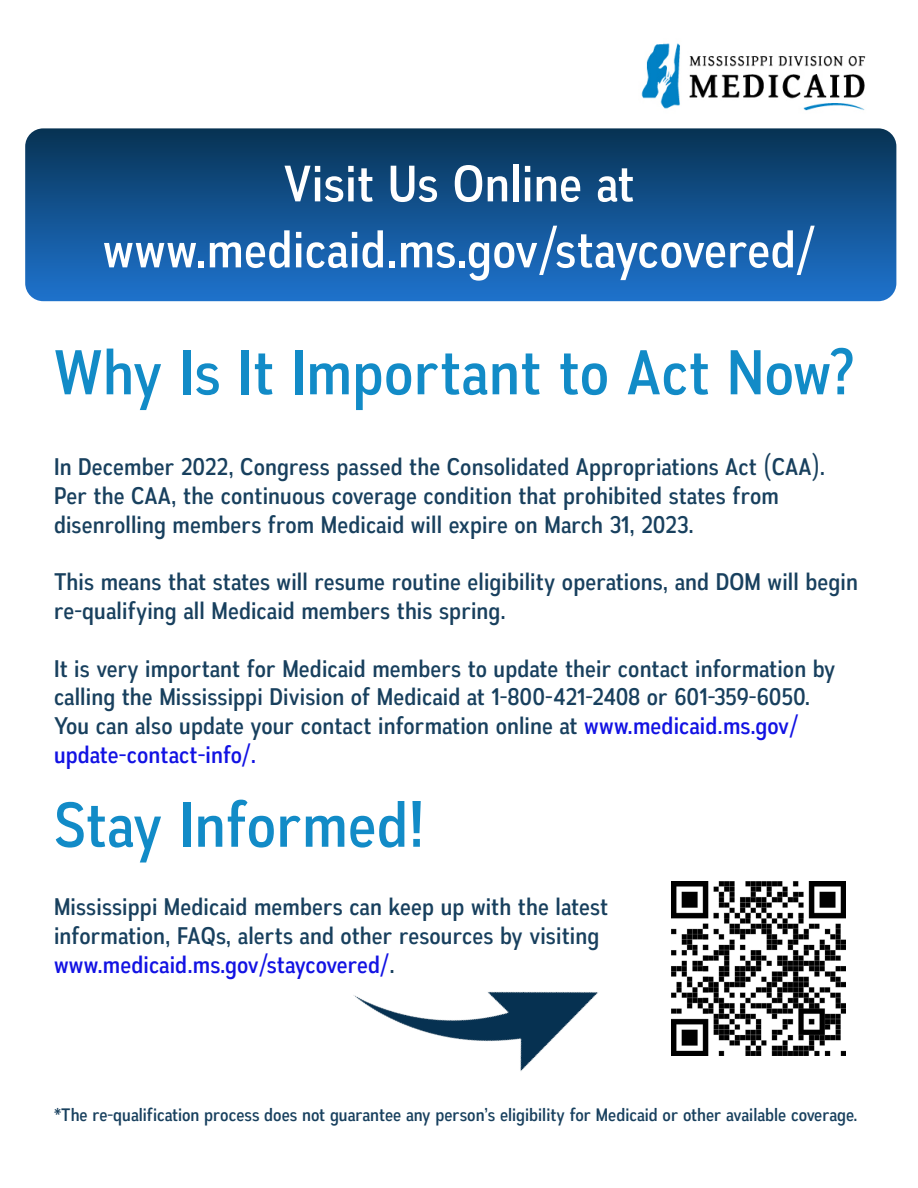
<style>
.page{position:relative;width:918px;height:1188px;background:#fff}
.page>*{position:absolute;margin:0;border:0;box-sizing:border-box;transform-origin:0 0}
.t1{font:63px "Autoradiographic Rg";letter-spacing:.005em;color:#128bc7;scale:1.05 1}
.t2{font:51px/66px "Autoradiographic Rg";letter-spacing:.005em;color:#fff;text-align:center;scale:1.05 1}
.t3{font:24px/28.8px "Autoradiographic Rg";letter-spacing:.005em;color:#18405e;scale:1.05 1}
.t4{font:18px "Autoradiographic Rg";color:#18405e;scale:1.05 1}
.s1{color:#1212e3}
</style>
<div class="page">
<svg style="left:25px;top:128px;width:871px;height:173px;background:#135391"></svg>
<img style="left:672px;top:882px;width:174px;height:174px">
<img style="left:641px;top:43px;width:225px;height:68px">
<img style="left:353px;top:991px;width:245px;height:80px">
<p class="t2" style="left:103px;top:151px;width:680px">Visit Us Online at www.medicaid.ms.gov/staycovered/</p>
<p class="t1" style="left:54px;top:336px;width:764px">Why Is It Important to Act Now?</p>
<p class="t3" style="left:54px;top:453px;width:736px">In December 2022, Congress passed the Consolidated Appropriations Act (CAA).<br>Per the CAA, the continuous coverage condition that prohibited states from disenrolling members from Medicaid will expire on March 31, 2023.</p>
<p class="t3" style="left:54px;top:568px;width:767px">This means that states will resume routine eligibility operations, and DOM will begin re-qualifying all Medicaid members this spring.</p>
<p class="t3" style="left:54px;top:654px;width:746px">It is very important for Medicaid members to update their contact information by calling the Mississippi Division of Medicaid at 1-800-421-2408 or 601-359-6050.<br>You can also update your contact information online at <span class="s1">www.medicaid.ms.gov/ update-contact-info/.</span></p>
<p class="t1" style="left:54px;top:788px;width:355px">Stay Informed!</p>
<p class="t3" style="left:54px;top:893px;width:529px">Mississippi Medicaid members can keep up with the latest information, FAQs, alerts and other resources by visiting <span class="s1">www.medicaid.ms.gov/staycovered/</span>.</p>
<p class="t4" style="left:54px;top:1104px;width:767px">*The re-qualification process does not guarantee any person’s eligibility for Medicaid or other available coverage.</p>
</div>
